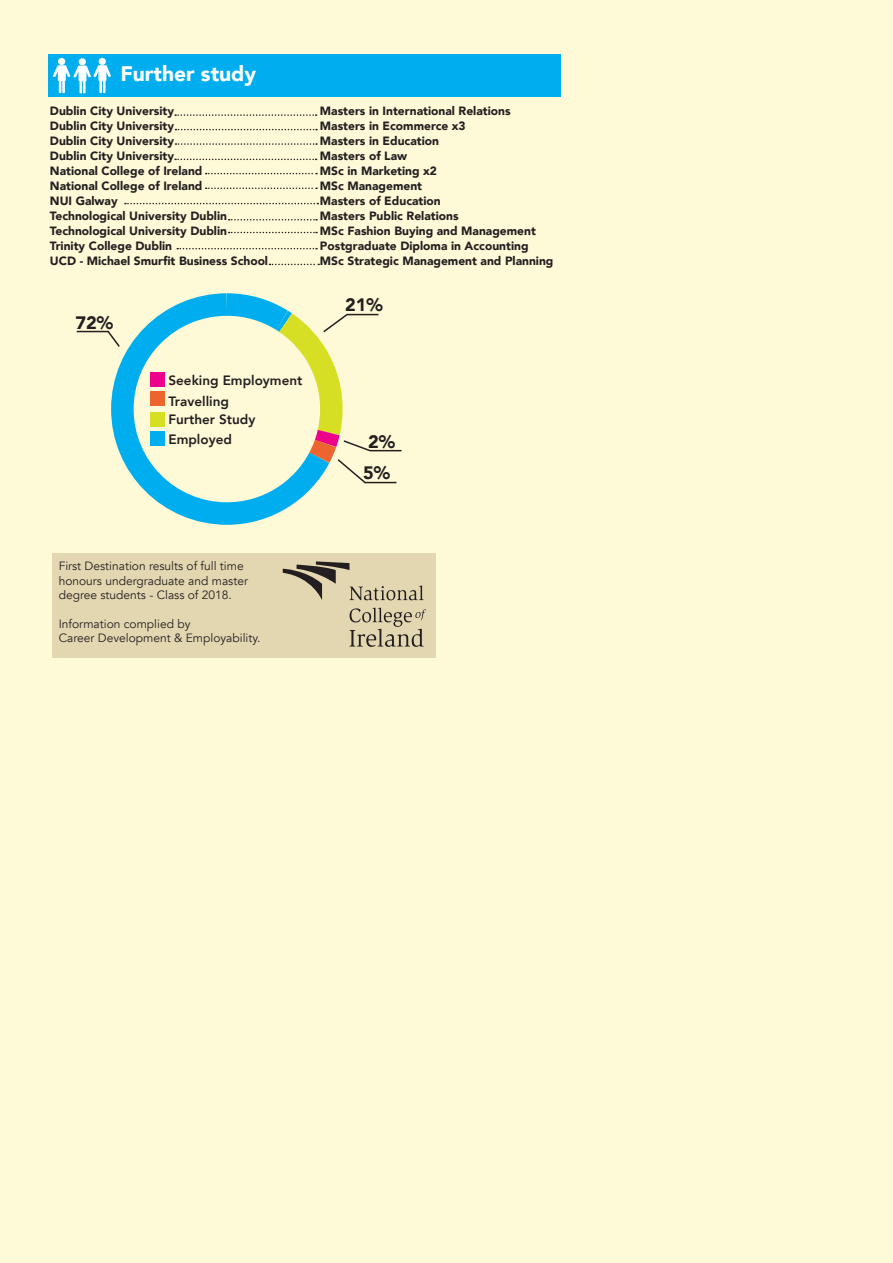
<style>
.page{position:relative;width:893px;height:1263px;background:#fef9d7}
.page>*{position:absolute;margin:0;border:0;box-sizing:border-box;transform-origin:0 0}
.t1{font:900 21px "Avenir";color:#fff}
.t2{font:900 18px/32px "Avenir";color:#231f20}
.t3{font:800 13.5px/21.3px "Avenir";color:#231f20}
.t4{font:900 12px "Avenir";color:#231f20}
.t5{font:12px/14.4px "Avenir";color:#231f20}
</style>
<div class="page">
<div style="left:48px;top:54px;width:512px;height:43px;background:#00aeef"></div>
<div style="left:52px;top:553px;width:384px;height:104px;background:#e3d7b1"></div>
<svg style="left:283px;top:561px;width:141px;height:39px"></svg>
<svg style="left:349px;top:608px;width:77px;height:39px"></svg>
<svg style="left:76px;top:330px;width:24px;height:3px"></svg>
<div style="left:58px;top:58px;width:7px;height:7px;background:#fff;border-radius:50%"></div>
<div style="left:79px;top:58px;width:7px;height:7px;background:#fff;border-radius:50%"></div>
<div style="left:99px;top:58px;width:7px;height:7px;background:#fff;border-radius:50%"></div>
<svg style="left:53px;top:65px;width:58px;height:28px"></svg>
<svg style="left:100px;top:295px;width:212px;height:230px"></svg>
<svg style="left:175px;top:114px;width:142px;height:2px"></svg>
<svg style="left:176px;top:129px;width:141px;height:1px"></svg>
<svg style="left:176px;top:143px;width:141px;height:2px"></svg>
<svg style="left:175px;top:159px;width:142px;height:1px"></svg>
<svg style="left:206px;top:173px;width:111px;height:1px"></svg>
<svg style="left:206px;top:188px;width:111px;height:1px"></svg>
<svg style="left:229px;top:219px;width:88px;height:1px"></svg>
<svg style="left:229px;top:232px;width:88px;height:1px"></svg>
<svg style="left:177px;top:248px;width:140px;height:1px"></svg>
<svg style="left:269px;top:264px;width:50px;height:1px"></svg>
<svg style="left:125px;top:203px;width:193px;height:1px"></svg>
<svg style="left:204px;top:293px;width:198px;height:195px"></svg>
<h1 class="t1" style="left:120px;top:55px;width:137px">Further study</h1>
<p class="t4" style="left:50px;top:100px;width:126px">Dublin City University</p>
<p class="t4" style="left:320px;top:100px;width:192px">Masters in International Relations</p>
<p class="t4" style="left:50px;top:115px;width:126px">Dublin City University</p>
<p class="t4" style="left:320px;top:115px;width:147px">Masters in Ecommerce x3</p>
<p class="t4" style="left:50px;top:130px;width:126px">Dublin City University</p>
<p class="t4" style="left:320px;top:130px;width:121px">Masters in Education</p>
<p class="t4" style="left:50px;top:145px;width:126px">Dublin City University</p>
<p class="t4" style="left:320px;top:145px;width:89px">Masters of Law</p>
<p class="t4" style="left:50px;top:160px;width:154px">National College of Ireland</p>
<p class="t4" style="left:320px;top:160px;width:119px">MSc in Marketing x2</p>
<p class="t4" style="left:50px;top:175px;width:154px">National College of Ireland</p>
<p class="t4" style="left:320px;top:175px;width:104px">MSc Management</p>
<p class="t4" style="left:50px;top:190px;width:69px">NUI Galway</p>
<p class="t4" style="left:320px;top:190px;width:122px">Masters of Education</p>
<p class="t4" style="left:50px;top:205px;width:179px">Technological University Dublin</p>
<p class="t4" style="left:320px;top:205px;width:140px">Masters Public Relations</p>
<p class="t4" style="left:50px;top:220px;width:179px">Technological University Dublin</p>
<p class="t4" style="left:320px;top:220px;width:217px">MSc Fashion Buying and Management</p>
<p class="t4" style="left:50px;top:235px;width:124px">Trinity College Dublin</p>
<p class="t4" style="left:320px;top:235px;width:210px">Postgraduate Diploma in Accounting</p>
<p class="t4" style="left:50px;top:250px;width:220px">UCD - Michael Smurfit Business School</p>
<p class="t4" style="left:320px;top:250px;width:235px">MSc Strategic Management and Planning</p>
<h2 class="t2" style="left:75px;top:306px;width:39px">72%</h2>
<p class="t3" style="left:168px;top:369px;width:136px">Seeking Employment<br>Travelling</p>
<p class="t3" style="left:168px;top:410px;width:89px;line-height:20px">Further Study<br>Employed</p>
<p class="t5" style="left:59px;top:559px;width:191px">First Destination results of full time honours undergraduate and master degree students - Class of 2018.</p>
<p class="t5" style="left:59px;top:617px;width:203px">Information complied by<br>Career Development &amp; Employability.</p>
<h2 class="t2" style="left:345px;top:289px;width:39px">21%</h2>
<h2 class="t2" style="left:363px;top:425px;width:34px">2%<br>5%</h2>
</div>
